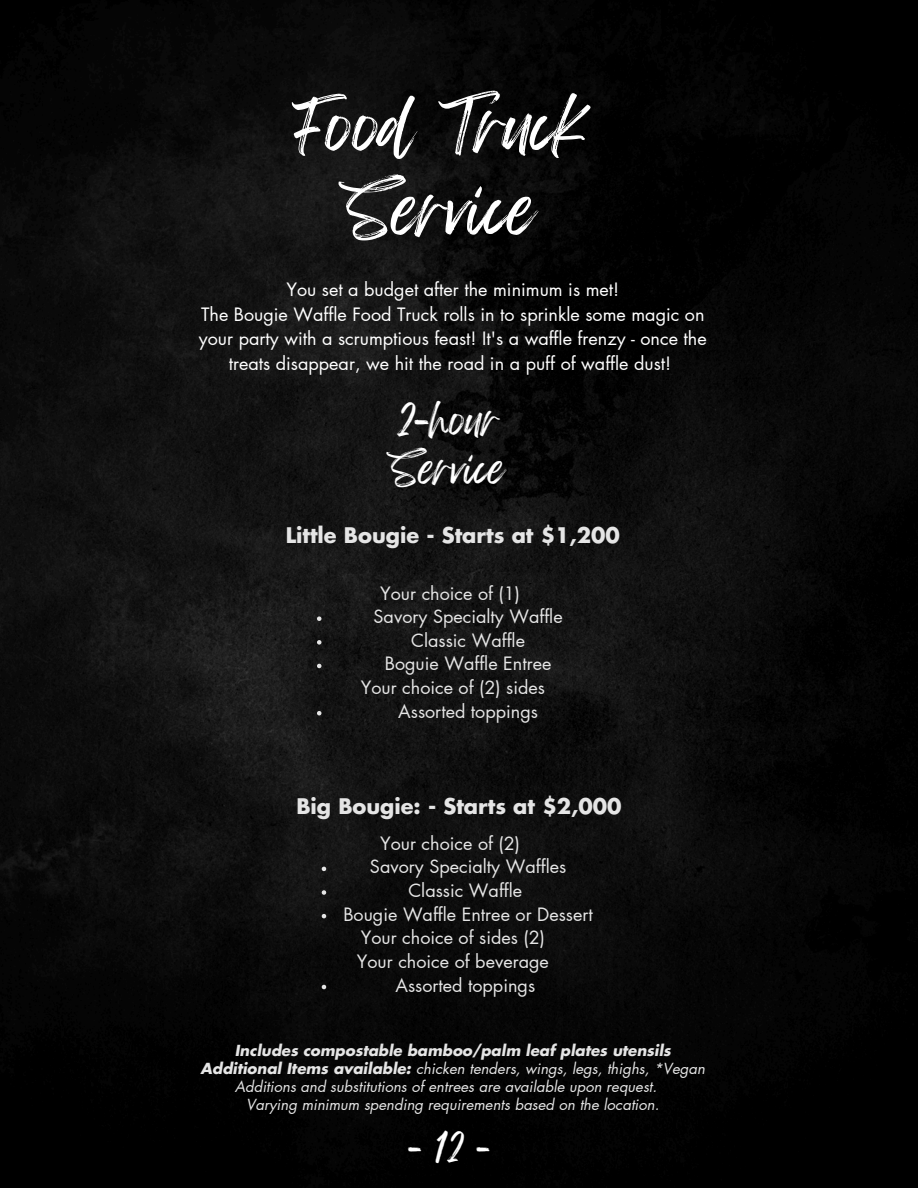
<style>
.page{position:relative;width:918px;height:1188px;background:#fff}
.page>*{position:absolute;margin:0;border:0;box-sizing:border-box;transform-origin:0 0}
.t1{font:60px/84px "Feeling Passionate";color:#fff;text-align:center}
.t2{font:36px/49.5px "Feeling Passionate";color:#fff}
.t3{font:33px "Feeling Passionate";color:#fff}
.t4{font:700 21px "Futura LT Pro";color:#e5e5e5}
.t5{font:18px/23.7px "Futura LT Pro";color:#e5e5e5}
.t6{font:18px/24.8px "Futura LT Pro";color:#fff;text-align:center}
.t7{font:italic 15px "Futura LT Pro";color:#e5e5e5}
.t8{font:italic 700 15px "Futura LT Pro";color:#e5e5e5}
.s1{font-weight:700}
</style>
<div class="page">
<img style="left:0;top:0;width:918px;height:1188px">
<svg style="left:317px;top:616px;width:4px;height:5px"></svg>
<svg style="left:317px;top:640px;width:4px;height:5px"></svg>
<svg style="left:317px;top:664px;width:4px;height:4px"></svg>
<svg style="left:317px;top:711px;width:4px;height:4px"></svg>
<svg style="left:322px;top:867px;width:4px;height:4px"></svg>
<svg style="left:322px;top:890px;width:4px;height:5px"></svg>
<svg style="left:322px;top:914px;width:4px;height:4px"></svg>
<svg style="left:322px;top:985px;width:4px;height:4px"></svg>
<p class="t1" style="left:292px;top:86px;width:298px">Food Truck<br>Service</p>
<h1 class="t6" style="left:199px;top:278px;width:509px">You set a budget after the minimum is met!<br>The Bougie Waffle Food Truck rolls in to sprinkle some magic on your party with a scrumptious feast! It's a waffle frenzy - once the treats disappear, we hit the road in a puff of waffle dust!</h1>
<p class="t2" style="left:391px;top:396px;width:115px">2-hour<br>Service</p>
<p class="t4" style="left:286px;top:526px;width:336px">Little Bougie - Starts at $1,200</p>
<p class="t5" style="left:380px;top:582px;width:141px">Your choice of (1)</p>
<p class="t5" style="left:374px;top:606px;width:191px">Savory Specialty Waffle</p>
<h4 class="t5" style="left:411px;top:629px;width:115px">Classic Waffle</h4>
<p class="t5" style="left:385px;top:653px;width:168px">Boguie Waffle Entree</p>
<h3 class="t5" style="left:361px;top:676px;width:186px">Your choice of (2) sides</h3>
<h4 class="t5" style="left:398px;top:700px;width:141px">Assorted toppings</h4>
<p class="t4" style="left:296px;top:797px;width:327px">Big Bougie: - Starts at $2,000</p>
<p class="t5" style="left:380px;top:832px;width:141px">Your choice of (2)</p>
<h4 class="t5" style="left:370px;top:856px;width:198px">Savory Specialty Waffles</h4>
<p class="t5" style="left:408px;top:879px;width:115px">Classic Waffle</p>
<p class="t5" style="left:343px;top:903px;width:251px">Bougie Waffle Entree or Dessert</p>
<p class="t5" style="left:357px;top:927px;width:194px">Your choice of sides (2)<br>Your choice of beverage</p>
<p class="t5" style="left:395px;top:974px;width:141px">Assorted toppings</p>
<h4 class="t8" style="left:235px;top:1044px;width:438px">Includes compostable bamboo/palm leaf plates utensils</h4>
<h2 class="t7" style="left:201px;top:1062px;width:506px"><span class="s1">Additional Items available:</span> chicken tenders, wings, legs, thighs, *Vegan</h2>
<h3 class="t7" style="left:235px;top:1080px;width:424px">Additions and substitutions of entrees are available upon request.</h3>
<h4 class="t7" style="left:246px;top:1098px;width:415px">Varying minimum spending requirements based on the location.</h4>
<h2 class="t3" style="left:408px;top:1121px;width:84px">-12-</h2>
</div>
